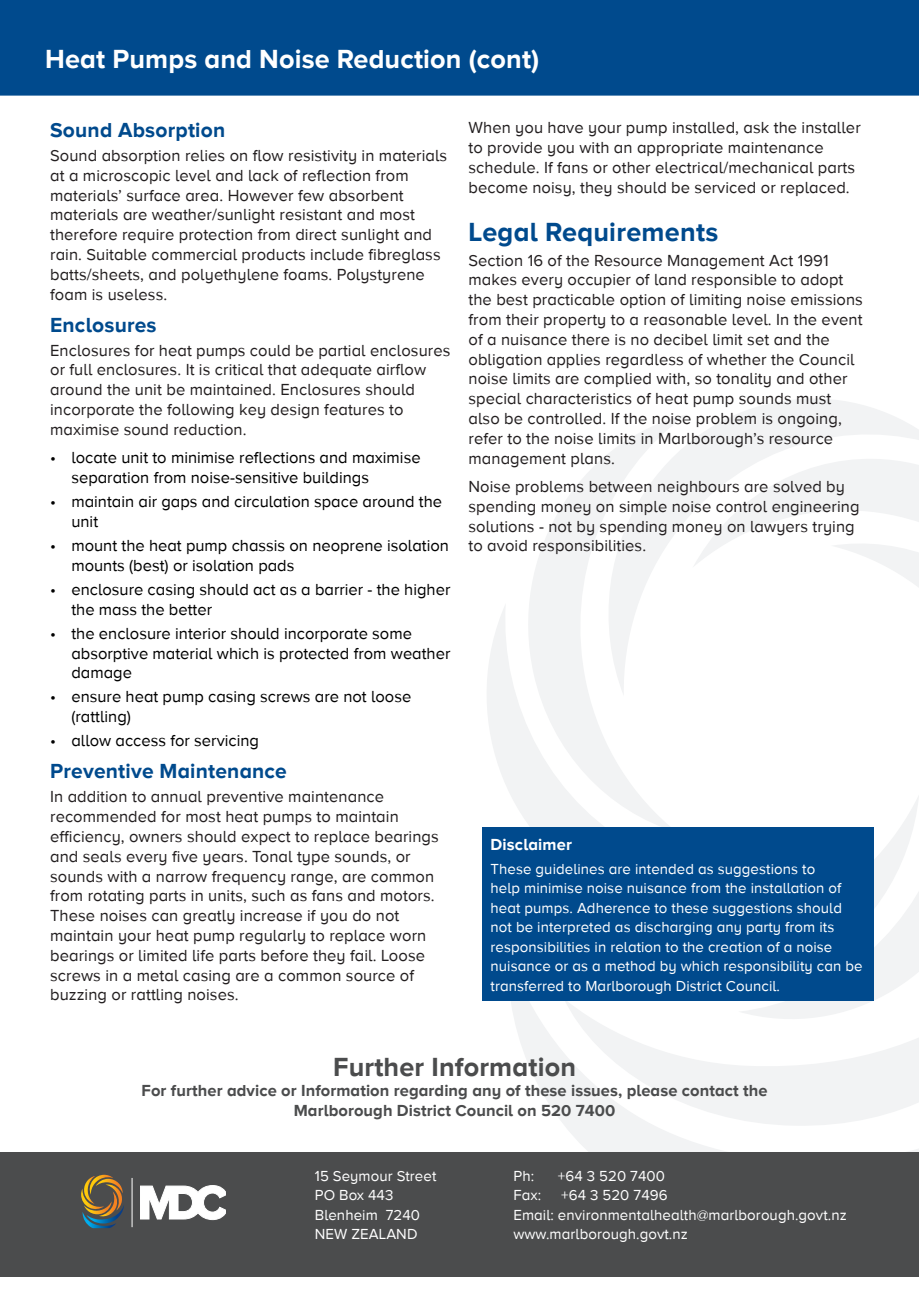
<style>
.page{position:relative;width:919px;height:1289px;background:#fff}
.page>*{position:absolute;margin:0;border:0;box-sizing:border-box;transform-origin:0 0}
.t1{font:700 27px "Proxima Nova A";letter-spacing:.005em;color:#fff}
.Basic_Pargraph_span{font:700 27px "Proxima Nova A";letter-spacing:.005em;color:#4b4c4d}
.Heading_3{font:700 27px "Proxima Nova A";letter-spacing:.01em;color:#004a8d}
.Heading_3-1{font:700 21px "Proxima Nova A";letter-spacing:.01em;color:#004a8d}
.t2{font:16.5px/19.8px "Proxima Nova A";letter-spacing:.005em;color:#231f20}
.t3{font:16.5px/19.8px "Proxima Nova A";color:#000}
.Basic_Pargraph_span-2{font:700 16.5px/19.5px "Proxima Nova A";letter-spacing:.005em;color:#4b4c4d;text-align:center}
.Heading_3-1-2{font:700 16.5px "Proxima Nova A";letter-spacing:.01em;color:#fff}
.Basic_Pargraph_span-3{font:15px/19.5px "Proxima Nova A";letter-spacing:.005em;color:#fff}
</style>
<div class="page">
<div style="left:0;top:0;width:918px;height:96px;background:#004a8d"></div>
<svg style="left:487px;top:399px;width:431px;height:441px"></svg>
<svg style="left:511px;top:840px;width:407px;height:311px"></svg>
<div style="left:0;top:1151px;width:918px;height:125px;background:#4b4c4d"></div>
<svg style="left:81px;top:1174px;width:43px;height:54px"></svg>
<svg style="left:140px;top:1185px;width:86px;height:35px"></svg>
<hr style="left:132px;top:1177px;width:1px;height:50px;background:#fff">
<div style="left:482px;top:827px;width:391px;height:174px;background:#004a8d"></div>
<p class="t1" style="left:45px;top:44px;width:495px">Heat Pumps and Noise Reduction (cont)</p>
<p class="Heading_3-1" style="left:50px;top:118px;width:177px">Sound Absorption</p>
<p class="t2" style="left:50px;top:145px;width:398px">Sound absorption relies on flow resistivity in materials at a microscopic level and lack of reflection from materials’ surface area. However few absorbent materials are weather/sunlight resistant and most therefore require protection from direct sunlight and rain. Suitable commercial products include fibreglass batts/sheets, and polyethylene foams. Polystyrene foam is useless.</p>
<p class="Heading_3-1" style="left:50px;top:312px;width:108px">Enclosures</p>
<p class="t2" style="left:50px;top:340px;width:402px">Enclosures for heat pumps could be partial enclosures or full enclosures. It is critical that adequate airflow around the unit be maintained. Enclosures should incorporate the following key design features to maximise sound reduction.</p>
<p class="t3" style="left:71px;top:447px;width:351px;text-indent:-21px">• locate unit to minimise reflections and maximise separation from noise-sensitive buildings</p>
<p class="t3" style="left:71px;top:491px;width:372px;text-indent:-21px">• maintain air gaps and circulation space around the unit</p>
<p class="t3" style="left:71px;top:535px;width:379px;text-indent:-21px">• mount the heat pump chassis on neoprene isolation mounts (best) or isolation pads</p>
<p class="t3" style="left:71px;top:579px;width:380px;text-indent:-21px">• enclosure casing should act as a barrier - the higher the mass the better</p>
<p class="t3" style="left:71px;top:623px;width:380px;text-indent:-21px">• the enclosure interior should incorporate some absorptive material which is protected from weather damage</p>
<p class="t3" style="left:71px;top:686px;width:341px;text-indent:-21px">• ensure heat pump casing screws are not loose (rattling)</p>
<p class="t3" style="left:50px;top:730px;width:210px">• allow access for servicing</p>
<p class="Heading_3-1" style="left:50px;top:759px;width:238px">Preventive Maintenance</p>
<p class="t2" style="left:50px;top:786px;width:390px">In addition to annual preventive maintenance recommended for most heat pumps to maintain efficiency, owners should expect to replace bearings and seals every five years. Tonal type sounds, or sounds with a narrow frequency range, are common from rotating parts in units, such as fans and motors.<br>These noises can greatly increase if you do not maintain your heat pump regularly to replace worn bearings or limited life parts before they fail. Loose screws in a metal casing are a common source of buzzing or rattling noises.</p>
<p class="t2" style="left:468px;top:118px;width:394px">When you have your pump installed, ask the installer to provide you with an appropriate maintenance schedule. If fans or other electrical/mechanical parts become noisy, they should be serviced or replaced.</p>
<p class="Heading_3" style="left:468px;top:217px;width:251px">Legal Requirements</p>
<p class="t2" style="left:468px;top:250px;width:396px">Section 16 of the Resource Management Act 1991 makes every occupier of land responsible to adopt the best practicable option of limiting noise emissions from their property to a reasonable level. In the event of a nuisance there is no decibel limit set and the obligation applies regardless of whether the Council noise limits are complied with, so tonality and other special characteristics of heat pump sounds must also be controlled. If the noise problem is ongoing, refer to the noise limits in Marlborough’s resource management plans.</p>
<p class="t2" style="left:468px;top:476px;width:392px">Noise problems between neighbours are solved by spending money on simple noise control engineering solutions - not by spending money on lawyers trying to avoid responsibilities.</p>
<p class="Heading_3-1-2" style="left:490px;top:835px;width:83px">Disclaimer</p>
<p class="Basic_Pargraph_span-3" style="left:490px;top:858px;width:373px">These guidelines are intended as suggestions to<br>help minimise noise nuisance from the installation of heat pumps. Adherence to these suggestions should not be interpreted as discharging any party from its responsibilities in relation to the creation of a noise nuisance or as a method by which responsibility can be transferred to Marlborough District Council.</p>
<p class="Basic_Pargraph_span" style="left:333px;top:1052px;width:244px">Further Information</p>
<p class="Basic_Pargraph_span-2" style="left:141px;top:1080px;width:627px">For further advice or Information regarding any of these issues, please contact the<br>Marlborough District Council on 520 7400</p>
<p class="Basic_Pargraph_span-3" style="left:315px;top:1165px;width:123px">15 Seymour Street</p>
<p class="Basic_Pargraph_span-3" style="left:315px;top:1185px;width:80px">PO Box 443</p>
<p class="Basic_Pargraph_span-3" style="left:315px;top:1204px;width:107px">Blenheim 7240</p>
<p class="Basic_Pargraph_span-3" style="left:315px;top:1224px;width:104px">NEW ZEALAND</p>
<p class="Basic_Pargraph_span-3" style="left:513px;top:1165px;width:22px">Ph:</p>
<p class="Basic_Pargraph_span-3" style="left:558px;top:1165px;width:109px">+64 3 520 7400</p>
<p class="Basic_Pargraph_span-3" style="left:513px;top:1185px;width:29px">Fax:</p>
<p class="Basic_Pargraph_span-3" style="left:561px;top:1185px;width:108px">+64 3 520 7496</p>
<p class="Basic_Pargraph_span-3" style="left:513px;top:1204px;width:335px">Email: environmentalhealth@marlborough.govt.nz</p>
<p class="Basic_Pargraph_span-3" style="left:513px;top:1224px;width:176px">www.marlborough.govt.nz</p>
</div>
